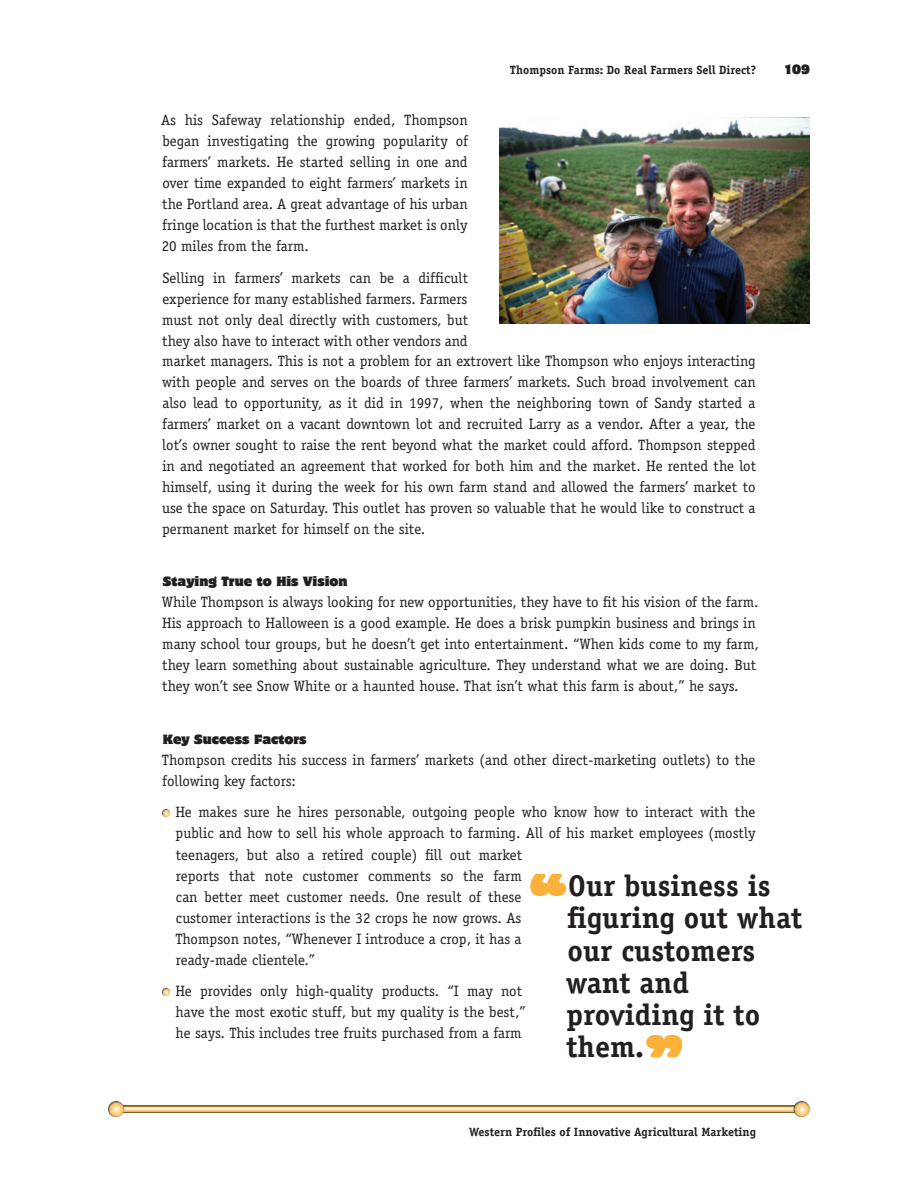
<style>
.page{position:relative;width:918px;height:1188px;background:#fff}
.page>*{position:absolute;margin:0;border:0;box-sizing:border-box;transform-origin:0 0}
.t1{font:700 30px/32.2px "Officina Serif";color:#231f20}
.t2{font:15px/21px "Officina Serif";color:#231f20}
.t3{font:700 12px "Officina Serif";color:#231f20}
.t4{font:12px "Motter Corpus Std";color:#231f20}
.s1{font-family:"Motter Corpus Std";font-weight:400;font-size:60px;color:#fcb23a}
</style>
<div class="page">
<hr style="left:121px;top:1112px;width:675px;height:1px;background:#a17a32">
<hr style="left:121px;top:1111px;width:675px;height:1px;background:#c69741">
<svg style="left:124px;top:1107px;width:670px;height:4px;background:#fcdfb1"></svg>
<hr style="left:121px;top:1106px;width:675px;height:1px;background:#7e5f22">
<svg style="left:794px;top:1101px;width:16px;height:16px"></svg>
<svg style="left:108px;top:1101px;width:16px;height:16px"></svg>
<svg style="left:162px;top:809px;width:8px;height:8px"></svg>
<svg style="left:162px;top:988px;width:8px;height:8px"></svg>
<img style="left:499px;top:117px;width:311px;height:206px">
<p class="t3" style="left:510px;top:66px;width:248px">Thompson Farms: Do Real Farmers Sell Direct?</p>
<p class="t4" style="left:784px;top:65px;width:28px">109</p>
<p class="t2" style="left:161px;top:111px;width:308px;text-align:justify">As his Safeway relationship ended, Thompson began investigating the growing popularity of farmers’ markets. He started selling in one and over time expanded to eight farmers’ markets in the Portland area. A great advantage of his urban fringe location is that the furthest market is only 20 miles from the farm.</p>
<p class="t2" style="left:162px;top:268px;width:596px">Selling in farmers’ markets can be a difficult<br>experience for many established farmers. Farmers<br>must not only deal directly with customers, but<br>they also have to interact with other vendors and<br>market managers. This is not a problem for an extrovert like Thompson who enjoys interacting with people and serves on the boards of three farmers’ markets. Such broad involvement can also lead to opportunity, as it did in 1997, when the neighboring town of Sandy started a farmers’ market on a vacant downtown lot and recruited Larry as a vendor. After a year, the lot’s owner sought to raise the rent beyond what the market could afford. Thompson stepped in and negotiated an agreement that worked for both him and the market. He rented the lot himself, using it during the week for his own farm stand and allowed the farmers’ market to use the space on Saturday. This outlet has proven so valuable that he would like to construct a permanent market for himself on the site.</p>
<p class="t4" style="left:163px;top:576px;width:186px">Staying True to His Vision</p>
<p class="t2" style="left:162px;top:593px;width:598px">While Thompson is always looking for new opportunities, they have to fit his vision of the farm.<br>His approach to Halloween is a good example. He does a brisk pumpkin business and brings in many school tour groups, but he doesn’t get into entertainment. “When kids come to my farm, they learn something about sustainable agriculture. They understand what we are doing. But they won’t see Snow White or a haunted house. That isn’t what this farm is about,” he says.</p>
<p class="t4" style="left:163px;top:734px;width:145px">Key Success Factors</p>
<p class="t2" style="left:162px;top:750px;width:595px">Thompson credits his success in farmers’ markets (and other direct-marketing outlets) to the following key factors:</p>
<p class="t2" style="left:175px;top:803px;width:582px">He makes sure he hires personable, outgoing people who know how to interact with the public and how to sell his whole approach to farming. All of his market employees (mostly teenagers, but also a retired couple) fill out market<br>reports that note customer comments so the farm<br>can better meet customer needs. One result of these<br>customer interactions is the 32 crops he now grows. As<br>Thompson notes, “Whenever I introduce a crop, it has a<br>ready-made clientele.”</p>
<p class="t2" style="left:176px;top:982px;width:352px">He provides only high-quality products. “I may not have the most exotic stuff, but my quality is the best,” he says. This includes tree fruits purchased from a farm</p>
<h1 class="t1" style="left:566px;top:872px;width:238px;text-indent:-38px"><span class="s1">“</span>Our business is figuring out what our customers want and providing it to them.<span class="s1">”</span></h1>
<p class="t3" style="left:469px;top:1128px;width:288px">Western Profiles of Innovative Agricultural Marketing</p>
</div>
